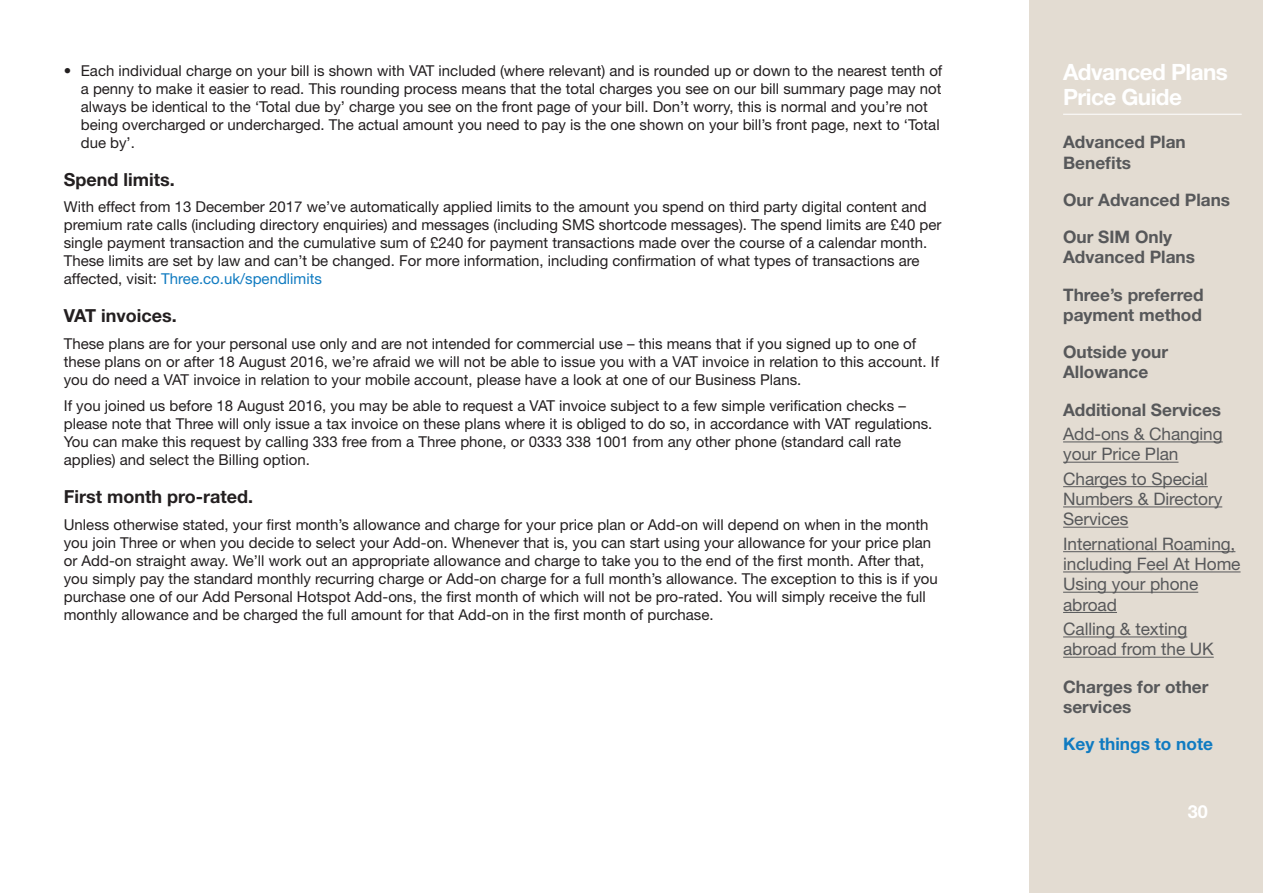
<style>
.page{position:relative;width:1263px;height:893px;background:#fff}
.page>*{position:absolute;margin:0;border:0;box-sizing:border-box;transform-origin:0 0}
.t1{font:700 22.5px/25.5px "Helvetica Neue LT";letter-spacing:-.025em;color:#fff}
.titles_h3{font:700 18px "Helvetica Neue LT";color:#231f20}
.t2{font:700 18px "Helvetica Neue LT";color:#fff}
.toc_2{font:17.25px/20.2px "Helvetica Neue LT";letter-spacing:-.005em;color:#57585a}
.toc_1{font:700 17.25px/20.2px "Helvetica Neue LT";color:#57585a}
.toc_1-2{font:700 17.25px "Helvetica Neue LT";color:#107bc1}
.text_body{font:15px/18px "Helvetica Neue LT";color:#231f20}
.text_bullets{font:15px/18px "Helvetica Neue LT";color:#231f20}
.s1{color:#107bc1}
</style>
<div class="page">
<div style="left:1029px;top:0;width:234px;height:893px;background:#e3dcd2"></div>
<hr style="left:1063px;top:114px;width:179px;height:1px;background:#fff">
<hr style="left:1063px;top:441px;width:160px;height:1px;background:#57585a">
<hr style="left:1063px;top:462px;width:115px;height:1px;background:#57585a">
<hr style="left:1063px;top:486px;width:145px;height:1px;background:#57585a">
<hr style="left:1063px;top:506px;width:159px;height:1px;background:#57585a">
<hr style="left:1063px;top:527px;width:65px;height:1px;background:#57585a">
<hr style="left:1063px;top:551px;width:172px;height:1px;background:#57585a">
<hr style="left:1063px;top:571px;width:177px;height:1px;background:#57585a">
<hr style="left:1063px;top:592px;width:135px;height:1px;background:#57585a">
<hr style="left:1063px;top:612px;width:54px;height:1px;background:#57585a">
<hr style="left:1063px;top:636px;width:124px;height:1px;background:#57585a">
<hr style="left:1063px;top:657px;width:151px;height:1px;background:#57585a">
<p class="text_bullets" style="left:81px;top:61px;width:863px;text-indent:-17px">• Each individual charge on your bill is shown with VAT included (where relevant) and is rounded up or down to the nearest tenth of a penny to make it easier to read. This rounding process means that the total charges you see on our bill summary page may not always be identical to the ‘Total due by’ charge you see on the front page of your bill. Don’t worry, this is normal and you’re not being overcharged or undercharged. The actual amount you need to pay is the one shown on your bill’s front page, next to ‘Total due by’.</p>
<p class="titles_h3" style="left:64px;top:168px;width:112px">Spend limits.</p>
<p class="text_bullets" style="left:64px;top:198px;width:879px">With effect from 13 December 2017 we’ve automatically applied limits to the amount you spend on third party digital content and premium rate calls (including directory enquiries) and messages (including SMS shortcode messages). The spend limits are £40 per single payment transaction and the cumulative sum of £240 for payment transactions made over the course of a calendar month.<br>These limits are set by law and can’t be changed. For more information, including confirmation of what types of transactions are affected, visit: <span class="s1">Three.co.uk/spendlimits</span></p>
<p class="titles_h3" style="left:64px;top:305px;width:115px">VAT invoices.</p>
<p class="text_body" style="left:64px;top:334px;width:877px">These plans are for your personal use only and are not intended for commercial use – this means that if you signed up to one of these plans on or after 18 August 2016, we’re afraid we will not be able to issue you with a VAT invoice in relation to this account. If you do need a VAT invoice in relation to your mobile account, please have a look at one of our Business Plans.</p>
<p class="text_body" style="left:64px;top:397px;width:870px">If you joined us before 18 August 2016, you may be able to request a VAT invoice subject to a few simple verification checks – please note that Three will only issue a tax invoice on these plans where it is obliged to do so, in accordance with VAT regulations.<br>You can make this request by calling 333 free from a Three phone, or 0333 338 1001 from any other phone (standard call rate applies) and select the Billing option.</p>
<p class="titles_h3" style="left:64px;top:486px;width:191px">First month pro-rated.</p>
<p class="text_body" style="left:64px;top:515px;width:876px">Unless otherwise stated, your first month’s allowance and charge for your price plan or Add-on will depend on when in the month you join Three or when you decide to select your Add-on. Whenever that is, you can start using your allowance for your price plan or Add-on straight away. We’ll work out an appropriate allowance and charge to take you to the end of the first month. After that, you simply pay the standard monthly recurring charge or Add-on charge for a full month’s allowance. The exception to this is if you purchase one of our Add Personal Hotspot Add-ons, the first month of which will not be pro-rated. You will simply receive the full monthly allowance and be charged the full amount for that Add-on in the first month of purchase.</p>
<h1 class="t1" style="left:1063px;top:59px;width:166px">Advanced Plans<br>Price Guide</h1>
<p class="toc_1" style="left:1063px;top:132px;width:124px">Advanced Plan<br>Benefits</p>
<p class="toc_1" style="left:1063px;top:189px;width:169px">Our Advanced Plans</p>
<p class="toc_1" style="left:1063px;top:226px;width:133px">Our SIM Only<br>Advanced Plans</p>
<p class="toc_1" style="left:1063px;top:284px;width:142px">Three’s preferred payment method</p>
<p class="toc_1" style="left:1063px;top:342px;width:107px">Outside your<br>Allowance</p>
<p class="toc_1" style="left:1063px;top:399px;width:160px">Additional Services</p>
<p class="toc_2" style="left:1063px;top:424px;width:161px">Add-ons &amp; Changing your Price Plan</p>
<p class="toc_2" style="left:1063px;top:468px;width:161px">Charges to Special<br>Numbers &amp; Directory<br>Services</p>
<p class="toc_2" style="left:1063px;top:533px;width:179px">International Roaming, including Feel At Home<br>Using your phone abroad</p>
<p class="toc_2" style="left:1063px;top:619px;width:152px">Calling &amp; texting abroad from the UK</p>
<p class="toc_1" style="left:1063px;top:676px;width:147px">Charges for other services</p>
<p class="toc_1-2" style="left:1063px;top:733px;width:151px">Key things to note</p>
<p class="t2" style="left:1188px;top:801px;width:22px">30</p>
</div>
